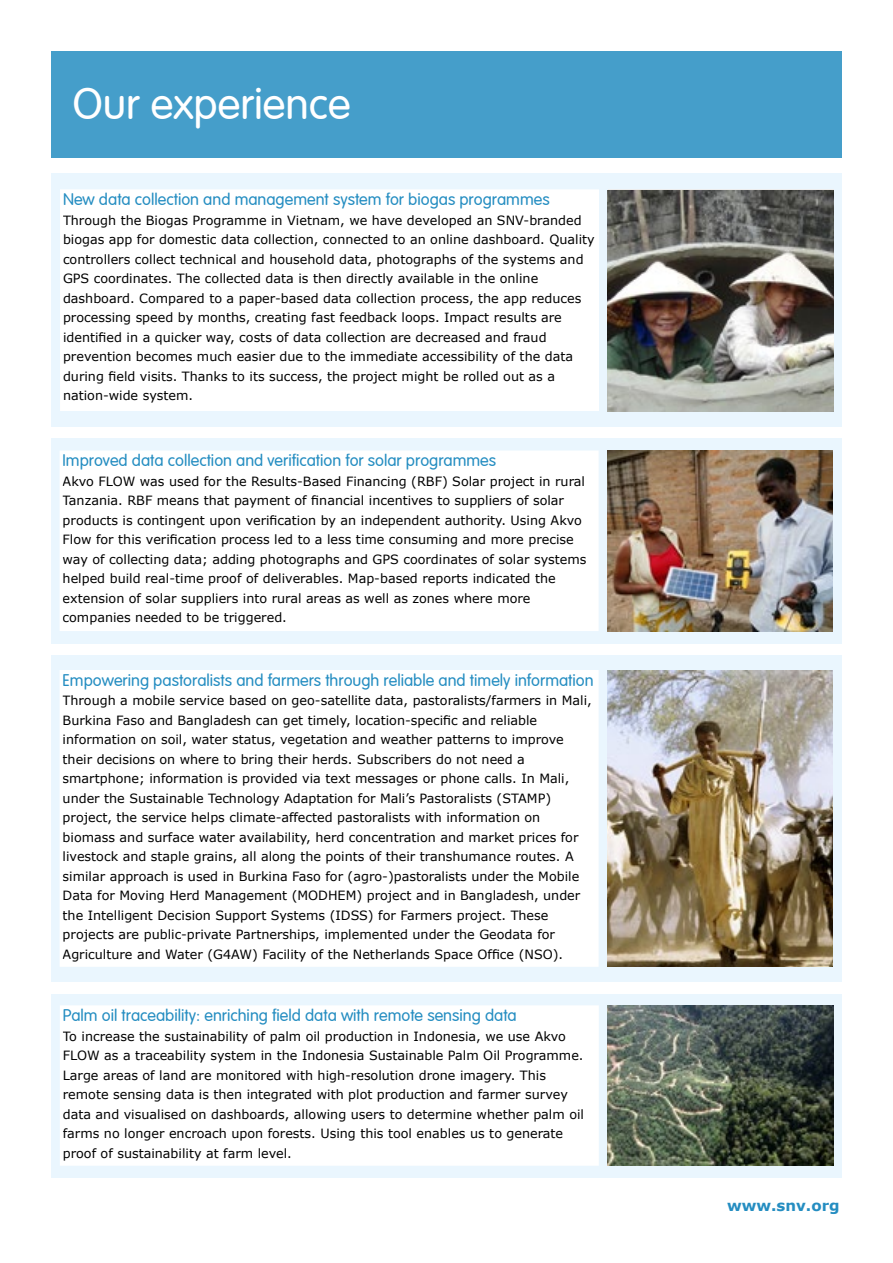
<style>
.page{position:relative;width:893px;height:1263px;background:#fff}
.page>*{position:absolute;margin:0;border:0;box-sizing:border-box;transform-origin:0 0}
.t1{font:300 43.5px "VAG Rounded LT";color:#fff}
.t2{font:300 16.5px "VAG Rounded LT";color:#248dc1}
.t3{font:700 15px "Verdana";color:#248dc1}
.t4{font:12.75px/19.5px "Verdana";color:#000}
</style>
<div class="page">
<div style="left:51px;top:51px;width:791px;height:107px;background:#459eca"></div>
<div style="left:51px;top:174px;width:791px;height:253px;background:#eaf6fe"></div>
<img style="left:608px;top:190px;width:225px;height:221px">
<div style="left:62px;top:191px;width:535px;height:218px;background:#fff"></div>
<div style="left:60px;top:189px;width:539px;height:222px;border:3px solid #fff"></div>
<div style="left:51px;top:439px;width:791px;height:205px;background:#eaf6fe"></div>
<img style="left:607px;top:450px;width:226px;height:181px">
<div style="left:61px;top:452px;width:536px;height:177px;background:#fff"></div>
<div style="left:60px;top:450px;width:539px;height:181px;border:3px solid #fff"></div>
<div style="left:51px;top:656px;width:791px;height:326px;background:#eaf6fe"></div>
<img style="left:607px;top:671px;width:226px;height:296px">
<div style="left:61px;top:671px;width:536px;height:294px;background:#fff"></div>
<div style="left:60px;top:670px;width:539px;height:297px;border:3px solid #fff"></div>
<div style="left:51px;top:994px;width:791px;height:183px;background:#eaf6fe"></div>
<img style="left:608px;top:1005px;width:225px;height:161px">
<div style="left:61px;top:1007px;width:536px;height:157px;background:#fff"></div>
<div style="left:60px;top:1005px;width:539px;height:161px;border:3px solid #fff"></div>
<h1 class="t1" style="left:73px;top:79px;width:279px">Our experience</h1>
<p class="t2" style="left:63px;top:190px;width:488px">New data collection and management system for biogas programmes</p>
<p class="t4" style="left:63px;top:210px;width:533px">Through the Biogas Programme in Vietnam, we have developed an SNV-branded biogas app for domestic data collection, connected to an online dashboard. Quality controllers collect technical and household data, photographs of the systems and GPS coordinates. The collected data is then directly available in the online dashboard. Compared to a paper-based data collection process, the app reduces processing speed by months, creating fast feedback loops. Impact results are identified in a quicker way, costs of data collection are decreased and fraud prevention becomes much easier due to the immediate accessibility of the data during field visits. Thanks to its success, the project might be rolled out as a nation-wide system.</p>
<p class="t2" style="left:63px;top:451px;width:435px">Improved data collection and verification for solar programmes</p>
<p class="t4" style="left:63px;top:471px;width:525px">Akvo FLOW was used for the Results-Based Financing (RBF) Solar project in rural Tanzania. RBF means that payment of financial incentives to suppliers of solar products is contingent upon verification by an independent authority. Using Akvo Flow for this verification process led to a less time consuming and more precise way of collecting data; adding photographs and GPS coordinates of solar systems helped build real-time proof of deliverables. Map-based reports indicated the extension of solar suppliers into rural areas as well as zones where more companies needed to be triggered.</p>
<p class="t2" style="left:63px;top:670px;width:533px">Empowering pastoralists and farmers through reliable and timely information</p>
<p class="t4" style="left:63px;top:691px;width:531px">Through a mobile service based on geo-satellite data, pastoralists/farmers in Mali, Burkina Faso and Bangladesh can get timely, location-specific and reliable information on soil, water status, vegetation and weather patterns to improve their decisions on where to bring their herds. Subscribers do not need a smartphone; information is provided via text messages or phone calls. In Mali, under the Sustainable Technology Adaptation for Mali’s Pastoralists (STAMP) project, the service helps climate-affected pastoralists with information on biomass and surface water availability, herd concentration and market prices for livestock and staple grains, all along the points of their transhumance routes. A similar approach is used in Burkina Faso for (agro-)pastoralists under the Mobile Data for Moving Herd Management (MODHEM) project and in Bangladesh, under the Intelligent Decision Support Systems (IDSS) for Farmers project. These projects are public-private Partnerships, implemented under the Geodata for Agriculture and Water (G4AW) Facility of the Netherlands Space Office (NSO).</p>
<p class="t2" style="left:63px;top:1006px;width:455px">Palm oil traceability: enriching field data with remote sensing data</p>
<p class="t4" style="left:63px;top:1026px;width:523px">To increase the sustainability of palm oil production in Indonesia, we use Akvo FLOW as a traceability system in the Indonesia Sustainable Palm Oil Programme.<br>Large areas of land are monitored with high-resolution drone imagery. This remote sensing data is then integrated with plot production and farmer survey data and visualised on dashboards, allowing users to determine whether palm oil farms no longer encroach upon forests. Using this tool enables us to generate proof of sustainability at farm level.</p>
<p class="t3" style="left:727px;top:1195px;width:114px">www.snv.org</p>
</div>
